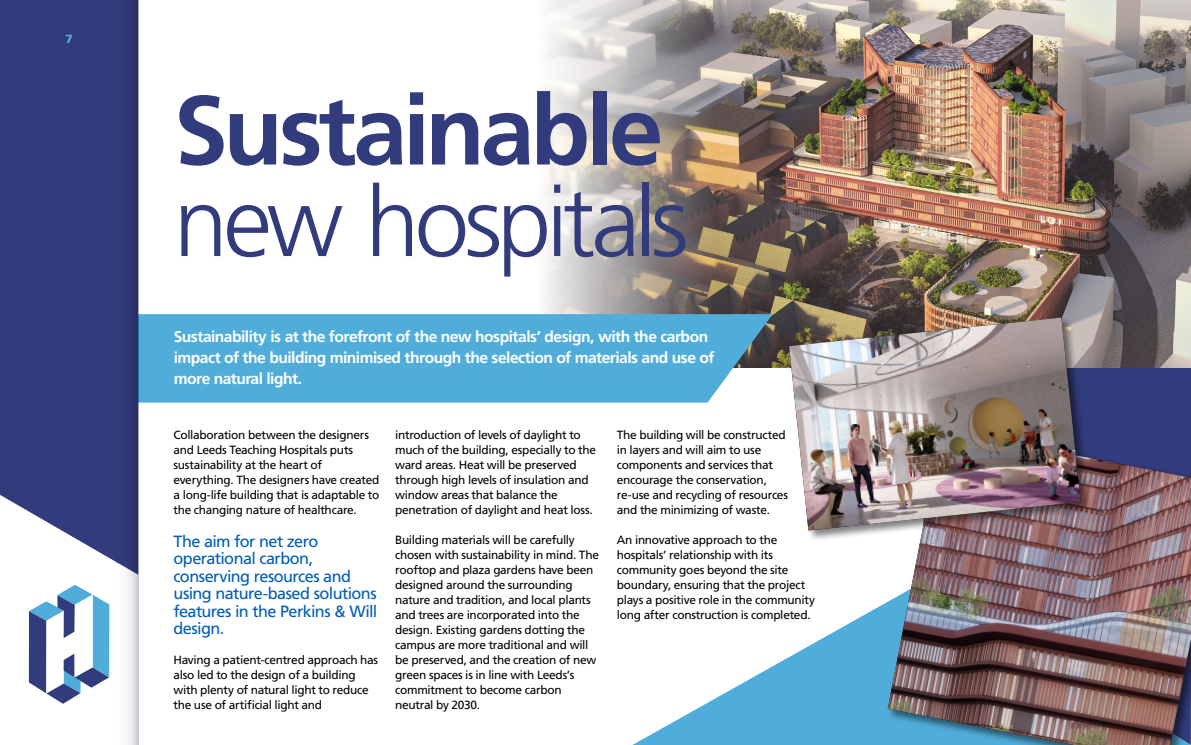
<style>
.page{position:relative;width:1191px;height:745px;background:#fff}
.page>*{position:absolute;margin:0;border:0;box-sizing:border-box;transform-origin:0 0}
.t1{font:300 97.75px "Frutiger LT Std";letter-spacing:-.055em;color:#323b7b}
.t2{font:700 97.75px "Frutiger LT Std";letter-spacing:-.045em;color:#323b7b}
.t3{font:16.25px/17.5px "Frutiger LT Std";letter-spacing:-.035em;color:#005db5}
.t4{font:700 15.62px/21.2px "Frutiger LT Std";letter-spacing:-.035em;color:#fff}
.t5{font:11.88px/15px "Frutiger LT Std";letter-spacing:-.025em;color:#000}
.t6{font:900 11.88px "Frutiger LT Std";color:#50adda}
</style>
<div class="page">
<svg style="left:634px;top:602px;width:252px;height:142px"></svg>
<div style="left:1092px;top:367px;width:99px;height:60px;background:#323b7b"></div>
<img style="left:745px;top:0;width:446px;height:367px">
<svg style="left:138px;top:0;width:607px;height:314px"></svg>
<img style="left:887px;top:429px;width:304px;height:315px">
<div style="left:138px;top:314px;width:634px;height:88px;background:#50adda"></div>
<div style="left:787px;top:316px;width:305px;height:225px;background:#000;opacity:.5"></div>
<img style="left:789px;top:317px;width:291px;height:213px">
<div style="left:0;top:0;width:102px;height:554px;background:#323b7b"></div>
<svg style="left:102px;top:0;width:36px;height:744px;fill:#313a7a"></svg>
<svg style="left:29px;top:584px;width:80px;height:119px"></svg>
<p class="t6" style="left:65px;top:32px;width:9px">7</p>
<h1 class="t2" style="left:174px;top:73px;width:491px">Sustainable</h1>
<h1 class="t1" style="left:174px;top:167px;width:516px">new hospitals</h1>
<h3 class="t4" style="left:174px;top:325px;width:542px">Sustainability is at the forefront of the new hospitals’ design, with the carbon impact of the building minimised through the selection of materials and use of more natural light.</h3>
<p class="t5" style="left:173px;top:427px;width:207px">Collaboration between the designers and Leeds Teaching Hospitals puts sustainability at the heart of everything. The designers have created a long-life building that is adaptable to the changing nature of healthcare.</p>
<h2 class="t3" style="left:173px;top:532px;width:205px">The aim for net zero operational carbon, conserving resources and using nature-based solutions features in the Perkins &amp; Will design.</h2>
<p class="t5" style="left:173px;top:652px;width:206px">Having a patient-centred approach has also led to the design of a building with plenty of natural light to reduce the use of artificial light and</p>
<p class="t5" style="left:395px;top:427px;width:202px">introduction of levels of daylight to much of the building, especially to the ward areas. Heat will be preserved through high levels of insulation and window areas that balance the penetration of daylight and heat loss.</p>
<p class="t5" style="left:395px;top:532px;width:205px">Building materials will be carefully chosen with sustainability in mind. The rooftop and plaza gardens have been designed around the surrounding nature and tradition, and local plants and trees are incorporated into the design. Existing gardens dotting the campus are more traditional and will be preserved, and the creation of new green spaces is in line with Leeds’s commitment to become carbon neutral by 2030.</p>
<p class="t5" style="left:617px;top:427px;width:173px">The building will be constructed in layers and will aim to use components and services that encourage the conservation, re-use and recycling of resources and the minimizing of waste.</p>
<p class="t5" style="left:617px;top:532px;width:200px">An innovative approach to the hospitals’ relationship with its community goes beyond the site boundary, ensuring that the project plays a positive role in the community long after construction is completed.</p>
</div>
